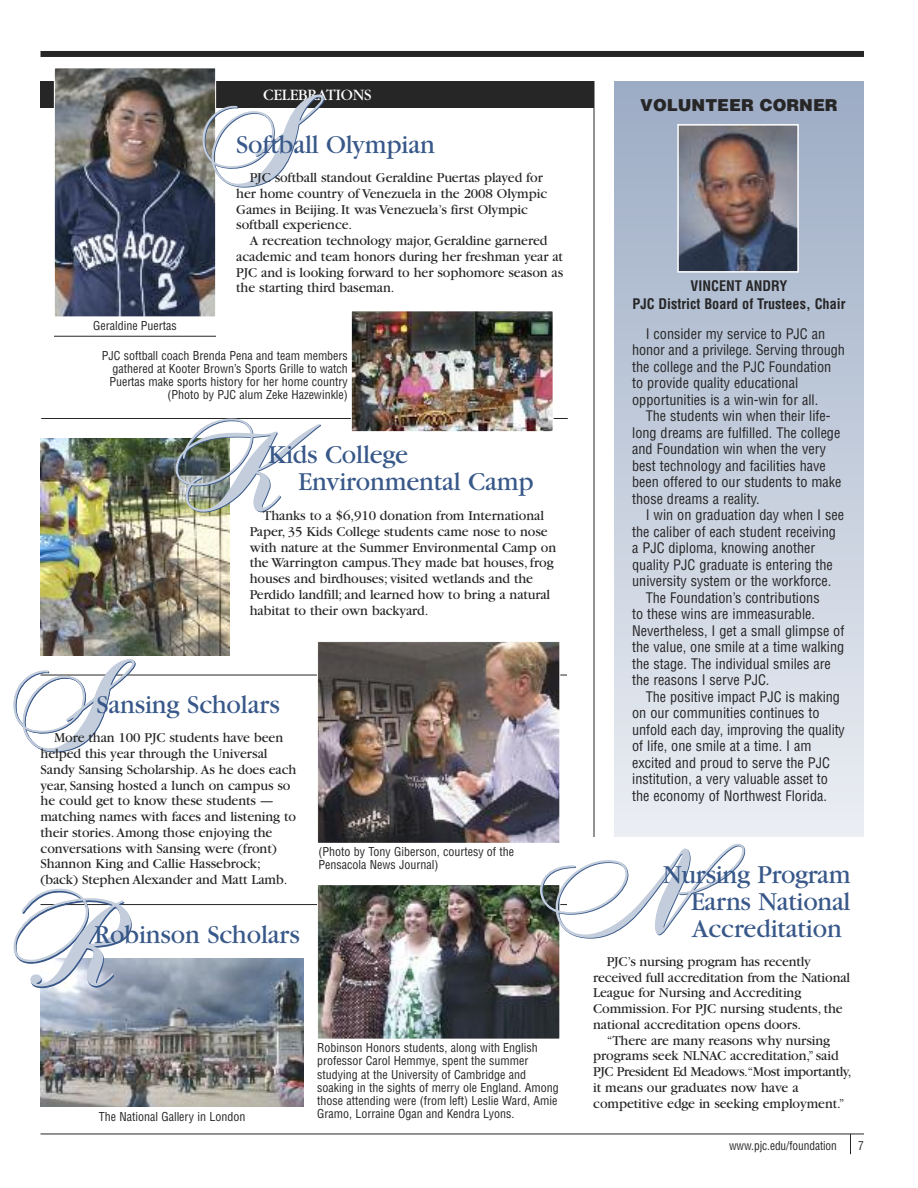
<style>
.page{position:relative;width:918px;height:1188px;background:#fff}
.page>*{position:absolute;margin:0;border:0;box-sizing:border-box;transform-origin:0 0}
.t1{font:27px/27px "Garamond";letter-spacing:-.005em;color:#385889;text-align:justify}
.t2{font:900 16.5px "Helvetica";color:#272627}
.t3{font:16.5px "Garamond";letter-spacing:-.005em;color:#fff}
.t4{font:14.25px/15.8px "Garamond";letter-spacing:-.005em;color:#272627}
.t5{font:condensed 14.25px/16.5px "Helvetica";color:#272627}
.t6{font:700 condensed 14.25px/18px "Helvetica";color:#272627;text-align:center}
.t7{font:condensed 12px/13.2px "Helvetica";color:#272627}
.t8{font:condensed 12px "Helvetica";color:#272627;scale:.95 1}
</style>
<div class="page">
<img style="left:40px;top:439px;width:190px;height:216px">
<hr style="left:40px;top:904px;width:527px;height:1px;background:#272627">
<img style="left:319px;top:886px;width:239px;height:151px">
<div style="left:317px;top:884px;width:243px;height:155px;border:1px solid #fff"></div>
<div style="left:614px;top:81px;width:250px;height:756px;background:linear-gradient(to bottom,#9cacc4,#ebeef3)"></div>
<hr style="left:41px;top:418px;width:527px;height:1px;background:#272627">
<hr style="left:40px;top:675px;width:527px;height:1px;background:#272627">
<hr style="left:40px;top:1134px;width:824px;height:1px;background:#272627">
<div style="left:40px;top:51px;width:824px;height:6px;background:#272627"></div>
<svg style="left:850px;top:1135px;width:1px;height:19px"></svg>
<hr style="left:594px;top:81px;width:1px;height:756px;background:#272627">
<div style="left:41px;top:81px;width:553px;height:27px;background:#272627"></div>
<img style="left:680px;top:127px;width:116px;height:143px">
<div style="left:677px;top:124px;width:122px;height:149px;border:2px solid #fff"></div>
<svg style="left:540px;top:844px;width:205px;height:95px"></svg>
<svg style="left:13px;top:659px;width:123px;height:94px"></svg>
<img style="left:56px;top:70px;width:158px;height:245px">
<div style="left:54px;top:68px;width:162px;height:249px;border:1px solid #fff"></div>
<hr style="left:54px;top:336px;width:162px;height:1px;background:#272627">
<img style="left:40px;top:958px;width:264px;height:149px">
<svg style="left:13px;top:888px;width:121px;height:100px"></svg>
<img style="left:319px;top:643px;width:239px;height:199px">
<div style="left:317px;top:641px;width:243px;height:203px;border:1px solid #fff"></div>
<svg style="left:201px;top:94px;width:124px;height:96px"></svg>
<img style="left:175px;top:418px;width:146px;height:98px">
<img style="left:353px;top:312px;width:199px;height:118px">
<div style="left:351px;top:310px;width:203px;height:122px;border:1px solid #fff"></div>
<p class="t3" style="left:263px;top:89px;width:110px">CELEBRATIONS</p>
<h1 class="t1" style="left:236px;top:133px;width:200px">Softball Olympian</h1>
<p class="t4" style="left:236px;top:171px;width:313px;text-indent:13px">PJC softball standout Geraldine Puertas played for her home country of Venezuela in the 2008 Olympic Games in Beijing. It was Venezuela’s first Olympic softball experience.</p>
<p class="t4" style="left:236px;top:234px;width:329px;text-indent:14px">A recreation technology major, Geraldine garnered academic and team honors during her freshman year at PJC and is looking forward to her sophomore season as the starting third baseman.</p>
<p class="t7" style="left:93px;top:320px;width:85px">Geraldine Puertas</p>
<p class="t7" style="left:102px;top:350px;width:248px;text-align:right">PJC softball coach Brenda Pena and team members gathered at Kooter Brown’s Sports Grille to watch Puertas make sports history for her home country (Photo by PJC alum Zeke Hazewinkle)</p>
<h1 class="t1" style="left:298px;top:444px;width:237px;text-indent:-30px">Kids College<br>Environmental Camp</h1>
<p class="t4" style="left:250px;top:509px;width:308px;text-indent:14px">Thanks to a $6,910 donation from International Paper, 35 Kids College students came nose to nose with nature at the Summer Environmental Camp on the Warrington campus.They made bat houses, frog houses and birdhouses; visited wetlands and the Perdido landfill; and learned how to bring a natural habitat to their own backyard.</p>
<h1 class="t1" style="left:96px;top:694px;width:185px">Sansing Scholars</h1>
<p class="t4" style="left:41px;top:731px;width:257px;text-indent:14px">More than 100 PJC students have been helped this year through the Universal Sandy Sansing Scholarship. As he does each year, Sansing hosted a lunch on campus so he could get to know these students — matching names with faces and listening to their stories. Among those enjoying the conversations with Sansing were (front)<br>Shannon King and Callie Hassebrock; (back) Stephen Alexander and Matt Lamb.</p>
<h1 class="t1" style="left:94px;top:924px;width:207px">Robinson Scholars</h1>
<p class="t7" style="left:319px;top:846px;width:197px">(Photo by Tony Giberson, courtesy of the<br>Pensacola News Journal)</p>
<p class="t7" style="left:317px;top:1042px;width:243px">Robinson Honors students, along with English professor Carol Hemmye, spent the summer studying at the University of Cambridge and soaking in the sights of merry ole England. Among those attending were (from left) Leslie Ward, Amie</p>
<p class="t7" style="left:99px;top:1111px;width:148px">The National Gallery in London</p>
<p class="t7" style="left:317px;top:1108px;width:199px">Gramo, Lorraine Ogan and Kendra Lyons.</p>
<p class="t2" style="left:640px;top:99px;width:199px">VOLUNTEER CORNER</p>
<p class="t6" style="left:633px;top:278px;width:215px">VINCENT ANDRY<br>PJC District Board of Trustees, Chair</p>
<p class="t5" style="left:632px;top:327px;width:214px;text-indent:14px">I consider my service to PJC an honor and a privilege. Serving through the college and the PJC Foundation to provide quality educational opportunities is a win-win for all.</p>
<p class="t5" style="left:632px;top:409px;width:211px;text-indent:13px">The students win when their life&shy;long dreams are fulfilled. The college and Foundation win when the very best technology and facilities have been offered to our students to make those dreams a reality.</p>
<p class="t5" style="left:646px;top:508px;width:200px">I win on graduation day when I see</p>
<p class="t5" style="left:632px;top:525px;width:205px">the caliber of each student receiving</p>
<p class="t5" style="left:632px;top:541px;width:185px">a PJC diploma, knowing another</p>
<p class="t5" style="left:632px;top:558px;width:202px">quality PJC graduate is entering the</p>
<p class="t5" style="left:632px;top:574px;width:201px">university system or the workforce.</p>
<p class="t5" style="left:646px;top:591px;width:175px">The Foundation’s contributions</p>
<p class="t5" style="left:632px;top:607px;width:184px">to these wins are immeasurable.</p>
<p class="t5" style="left:632px;top:624px;width:214px">Nevertheless, I get a small glimpse of</p>
<p class="t5" style="left:632px;top:640px;width:214px">the value, one smile at a time walking</p>
<p class="t5" style="left:632px;top:657px;width:200px">the stage. The individual smiles are</p>
<p class="t5" style="left:632px;top:673px;width:139px">the reasons I serve PJC.</p>
<p class="t5" style="left:646px;top:690px;width:196px">The positive impact PJC is making</p>
<p class="t5" style="left:632px;top:706px;width:189px">on our communities continues to</p>
<p class="t5" style="left:632px;top:723px;width:214px">unfold each day, improving the quality</p>
<p class="t5" style="left:632px;top:739px;width:181px">of life, one smile at a time. I am</p>
<p class="t5" style="left:632px;top:756px;width:199px">excited and proud to serve the PJC</p>
<p class="t5" style="left:632px;top:772px;width:197px">institution, a very valuable asset to</p>
<p class="t5" style="left:632px;top:789px;width:196px">the economy of Northwest Florida.</p>
<h1 class="t1" style="left:691px;top:863px;width:161px;text-indent:-28px">Nursing Program Earns National Accreditation</h1>
<p class="t4" style="left:593px;top:955px;width:258px;text-indent:13px">PJC’s nursing program has recently received full accreditation from the National League for Nursing and Accrediting Commission. For PJC nursing students, the national accreditation opens doors.</p>
<p class="t4" style="left:593px;top:1034px;width:260px;text-indent:14px">“There are many reasons why nursing programs seek NLNAC accreditation,” said PJC President Ed Meadows.“Most importantly, it means our graduates now have a competitive edge in seeking employment.”</p>
<p class="t8" style="left:729px;top:1141px;width:115px">www.pjc.edu/foundation</p>
<p class="t8" style="left:858px;top:1141px;width:7px">7</p>
</div>
